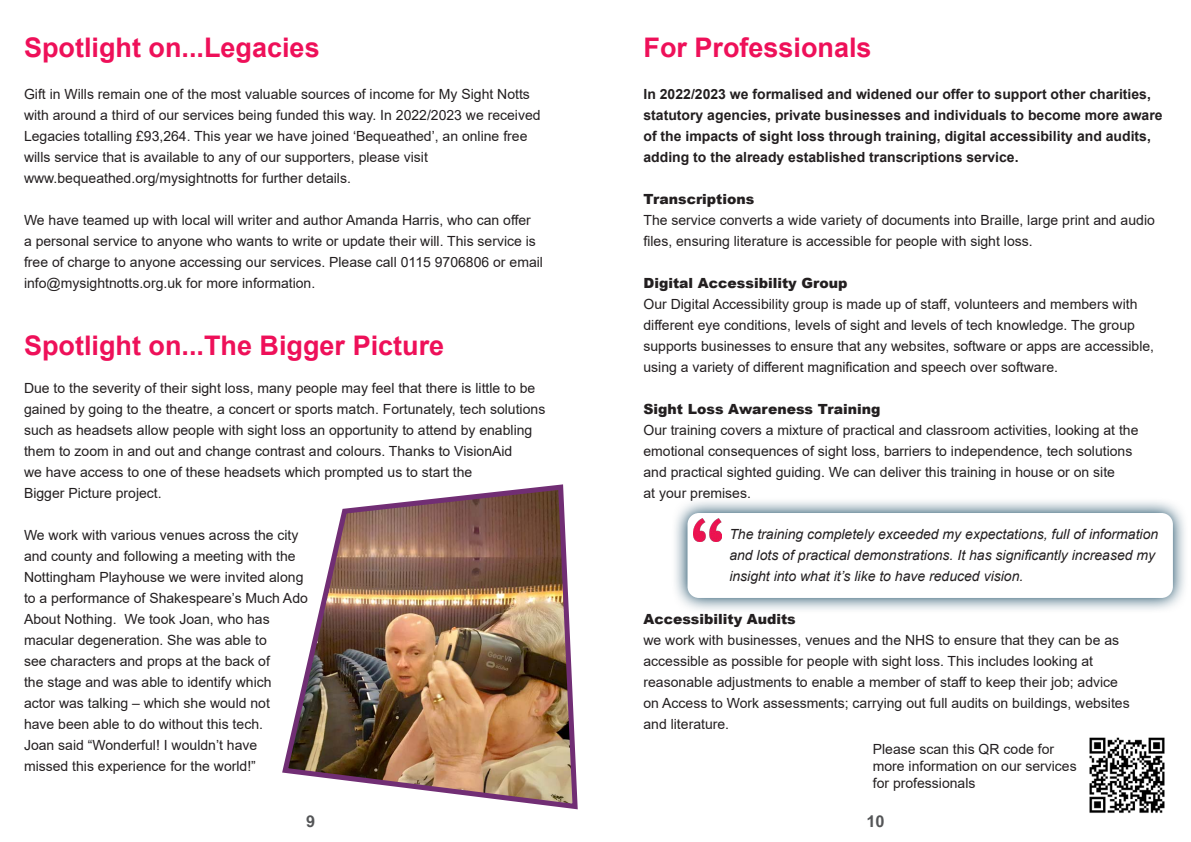
<style>
.page{position:relative;width:1191px;height:842px;background:#fff}
.page>*{position:absolute;margin:0;border:0;box-sizing:border-box;transform-origin:0 0}
.t1{font:700 27px "Arial";color:#ee1059}
.t2{font:700 16.3px "Arial MT Std";color:#545557}
.Nic_s_Basic_Paragrapgh_Style{font:14px/21px "Arial";color:#231f20}
.Subheading{font:700 14px/21px "Arial";color:#231f20}
.Nic_s_Basic_Paragrapgh_Style-2{font:italic 14px/21px "Arial";color:#231f20}
.Nic_s_Basic_Paragrapgh_Style-3{font:900 14px "Arial";color:#231f20}
</style>
<div class="page">
<img style="left:282px;top:484px;width:296px;height:326px">
<svg style="left:675px;top:501px;width:510px;height:109px;background:#c8d3d9"></svg>
<div style="left:687px;top:513px;width:485px;height:85px;background:#fff;border-radius:11px"></div>
<img style="left:693px;top:519px;width:28px;height:22px">
<img style="left:1089px;top:737px;width:76px;height:76px">
<p class="t1" style="left:24px;top:31px;width:297px">Spotlight on...Legacies</p>
<p class="Nic_s_Basic_Paragrapgh_Style" style="left:24px;top:83px;width:518px">Gift in Wills remain one of the most valuable sources of income for My Sight Notts with around a third of our services being funded this way. In 2022/2023 we received Legacies totalling £93,264. This year we have joined ‘Bequeathed’, an online free wills service that is available to any of our supporters, please visit</p>
<p class="Nic_s_Basic_Paragrapgh_Style" style="left:24px;top:167px;width:328px">www.bequeathed.org/mysightnotts for further details.</p>
<p class="Nic_s_Basic_Paragrapgh_Style" style="left:24px;top:209px;width:520px">We have teamed up with local will writer and author Amanda Harris, who can offer<br>a personal service to anyone who wants to write or update their will. This service is free of charge to anyone accessing our services. Please call 0115 9706806 or email info@mysightnotts.org.uk for more information.</p>
<p class="t1" style="left:24px;top:330px;width:422px">Spotlight on...The Bigger Picture</p>
<p class="Nic_s_Basic_Paragrapgh_Style" style="left:24px;top:377px;width:523px">Due to the severity of their sight loss, many people may feel that there is little to be gained by going to the theatre, a concert or sports match. Fortunately, tech solutions such as headsets allow people with sight loss an opportunity to attend by enabling them to zoom in and out and change contrast and colours. Thanks to VisionAid</p>
<p class="Nic_s_Basic_Paragrapgh_Style" style="left:24px;top:461px;width:450px">we have access to one of these headsets which prompted us to start the<br>Bigger Picture project.</p>
<p class="Nic_s_Basic_Paragrapgh_Style" style="left:24px;top:524px;width:276px">We work with various venues across the city</p>
<p class="Nic_s_Basic_Paragrapgh_Style" style="left:24px;top:545px;width:273px">and county and following a meeting with the</p>
<p class="Nic_s_Basic_Paragrapgh_Style" style="left:24px;top:566px;width:281px">Nottingham Playhouse we were invited along</p>
<p class="Nic_s_Basic_Paragrapgh_Style" style="left:24px;top:587px;width:285px">to a performance of Shakespeare’s Much Ado<br>About Nothing. We took Joan, who has</p>
<p class="Nic_s_Basic_Paragrapgh_Style" style="left:24px;top:629px;width:244px">macular degeneration. She was able to</p>
<p class="Nic_s_Basic_Paragrapgh_Style" style="left:24px;top:650px;width:247px">see characters and props at the back of</p>
<p class="Nic_s_Basic_Paragrapgh_Style" style="left:24px;top:671px;width:249px">the stage and was able to identify which</p>
<p class="Nic_s_Basic_Paragrapgh_Style" style="left:24px;top:692px;width:247px">actor was talking – which she would not have been able to do without this tech.<br>Joan said “Wonderful! I wouldn’t have missed this experience for the world!”</p>
<p class="t1" style="left:643px;top:31px;width:230px">For Professionals</p>
<p class="Subheading" style="left:643px;top:84px;width:520px">In 2022/2023 we formalised and widened our offer to support other charities, statutory agencies, private businesses and individuals to become more aware of the impacts of sight loss through training, digital accessibility and audits, adding to the already established transcriptions service.</p>
<p class="Nic_s_Basic_Paragrapgh_Style-3" style="left:643px;top:189px;width:112px">Transcriptions</p>
<p class="Nic_s_Basic_Paragrapgh_Style" style="left:643px;top:209px;width:513px">The service converts a wide variety of documents into Braille, large print and audio files, ensuring literature is accessible for people with sight loss.</p>
<p class="Nic_s_Basic_Paragrapgh_Style-3" style="left:643px;top:273px;width:205px">Digital Accessibility Group</p>
<p class="Nic_s_Basic_Paragrapgh_Style" style="left:643px;top:293px;width:512px">Our Digital Accessibility group is made up of staff, volunteers and members with different eye conditions, levels of sight and levels of tech knowledge. The group supports businesses to ensure that any websites, software or apps are accessible, using a variety of different magnification and speech over software.</p>
<p class="Nic_s_Basic_Paragrapgh_Style-3" style="left:643px;top:399px;width:238px">Sight Loss Awareness Training</p>
<p class="Nic_s_Basic_Paragrapgh_Style" style="left:643px;top:419px;width:496px">Our training covers a mixture of practical and classroom activities, looking at the emotional consequences of sight loss, barriers to independence, tech solutions</p>
<p class="Nic_s_Basic_Paragrapgh_Style" style="left:643px;top:461px;width:473px">and practical sighted guiding. We can deliver this training in house or on site at your premises.</p>
<p class="Nic_s_Basic_Paragrapgh_Style-2" style="left:729px;top:523px;width:430px">The training completely exceeded my expectations, full of information and lots of practical demonstrations. It has significantly increased my insight into what it’s like to have reduced vision.</p>
<p class="Nic_s_Basic_Paragrapgh_Style-3" style="left:643px;top:609px;width:154px">Accessibility Audits</p>
<p class="Nic_s_Basic_Paragrapgh_Style" style="left:643px;top:629px;width:488px">we work with businesses, venues and the NHS to ensure that they can be as accessible as possible for people with sight loss. This includes looking at reasonable adjustments to enable a member of staff to keep their job; advice on Access to Work assessments; carrying out full audits on buildings, websites and literature.</p>
<p class="Nic_s_Basic_Paragrapgh_Style" style="left:872px;top:739px;width:183px">Please scan this QR code for</p>
<p class="Nic_s_Basic_Paragrapgh_Style" style="left:872px;top:755px;width:205px">more information on our services</p>
<p class="Nic_s_Basic_Paragrapgh_Style" style="left:872px;top:772px;width:104px">for professionals</p>
<p class="t2" style="left:306px;top:811px;width:11px">9</p>
<p class="t2" style="left:866px;top:811px;width:20px">10</p>
</div>
